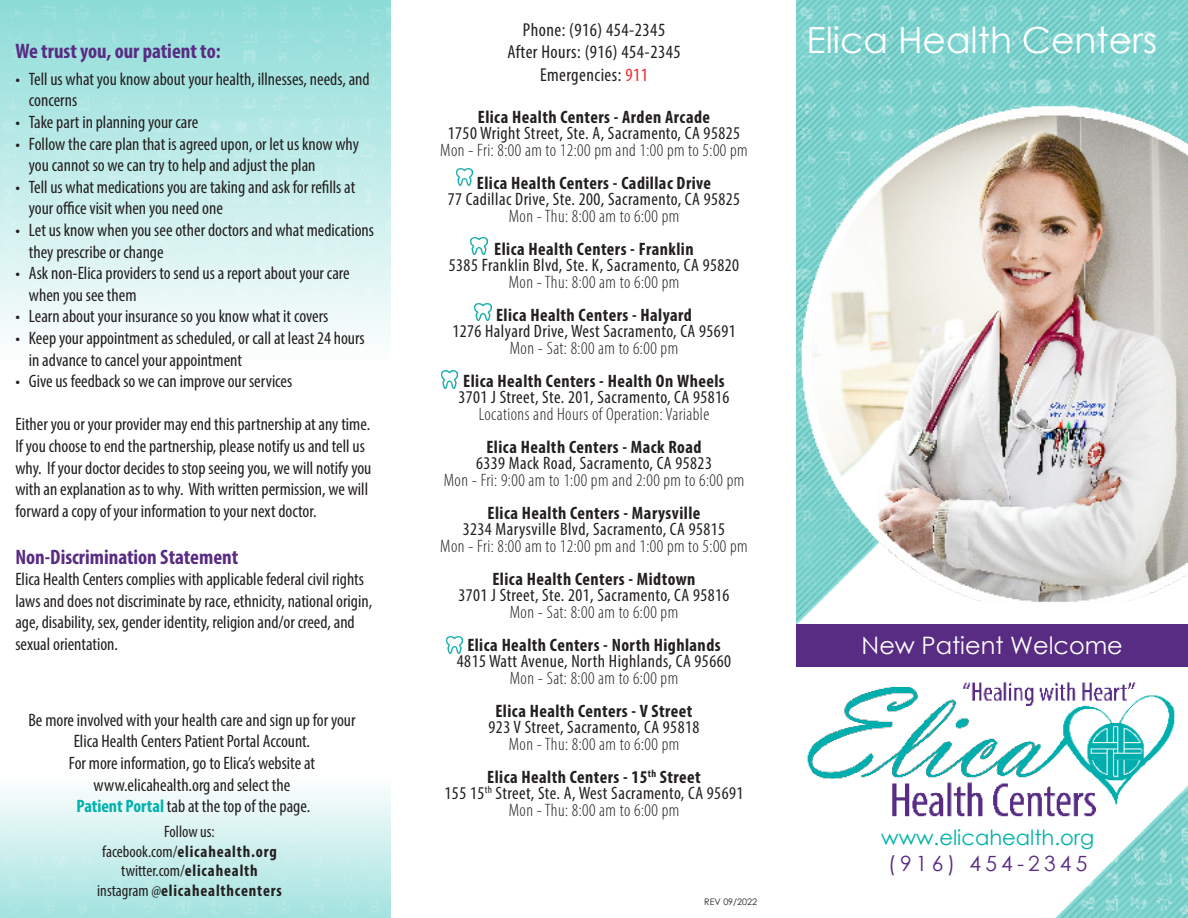
<style>
.page{position:relative;width:1188px;height:918px;background:#fff}
.page>*{position:absolute;margin:0;border:0;box-sizing:border-box;transform-origin:0 0}
.t1{font:36px "Century Gothic";color:#fff}
.t2{font:24px "Century Gothic";color:#fff}
.t3{font:700 condensed 21px "Myriad Pro";color:#582c83}
.t4{font:21px "Century Gothic";color:#00b2a9}
.t5{font:21px "Century Gothic";letter-spacing:.2em;color:#582c83}
.t6{font:condensed 18.75px "Myriad Pro";letter-spacing:.025em;color:#231f20}
.t7{font:condensed 18px/21.6px "Myriad Pro";color:#231f20}
.t8{font:condensed 18px "Myriad Pro";letter-spacing:.025em;color:#231f20}
.t9{font:700 condensed 18px "Myriad Pro";letter-spacing:.025em;color:#231f20}
.t10{font:300 condensed 18px "Myriad Pro";letter-spacing:.025em;color:#231f20}
.t11{font:700 condensed 16.5px "Myriad Pro";letter-spacing:.05em;color:#231f20}
.t12{font:condensed 16.5px "Myriad Pro";color:#231f20}
.t13{font:9px "Century Gothic";color:#231f20}
.s1{font-weight:700;color:#00b1ac}
.s2{font-weight:400}
.s3{font-weight:700}
.s4{color:#ee292f}
</style>
<div class="page">
<img style="left:796px;top:0;width:392px;height:79px">
<img style="left:0;top:0;width:391px;height:334px">
<img style="left:1055px;top:785px;width:133px;height:133px">
<img style="left:796px;top:79px;width:392px;height:545px">
<img style="left:807px;top:681px;width:373px;height:142px">
<img style="left:475px;top:303px;width:16px;height:18px">
<div style="left:796px;top:624px;width:392px;height:42px;background:#582c83"></div>
<img style="left:442px;top:371px;width:16px;height:17px">
<img style="left:446px;top:636px;width:17px;height:18px">
<img style="left:457px;top:168px;width:16px;height:18px">
<img style="left:471px;top:237px;width:16px;height:18px">
<p class="t3" style="left:15px;top:38px;width:207px">We trust you, our patient to:</p>
<p class="t7" style="left:29px;top:68px;width:342px;text-indent:-13px">• Tell us what you know about your health, illnesses, needs, and concerns</p>
<p class="t7" style="left:15px;top:111px;width:184px">• Take part in planning your care</p>
<p class="t7" style="left:29px;top:133px;width:332px;text-indent:-13px">• Follow the care plan that is agreed upon, or let us know why you cannot so we can try to help and adjust the plan</p>
<p class="t7" style="left:29px;top:176px;width:328px;text-indent:-13px">• Tell us what medications you are taking and ask for refills at your office visit when you need one</p>
<p class="t7" style="left:29px;top:219px;width:347px;text-indent:-13px">• Let us know when you see other doctors and what medications they prescribe or change</p>
<p class="t7" style="left:29px;top:262px;width:322px;text-indent:-13px">• Ask non-Elica providers to send us a report about your care when you see them</p>
<p class="t7" style="left:15px;top:306px;width:314px">• Learn about your insurance so you know what it covers</p>
<p class="t7" style="left:29px;top:327px;width:337px;text-indent:-13px">• Keep your appointment as scheduled, or call at least 24 hours in advance to cancel your appointment</p>
<p class="t7" style="left:15px;top:370px;width:278px">• Give us feedback so we can improve our services</p>
<p class="t7" style="left:15px;top:414px;width:356px">Either you or your provider may end this partnership at any time.</p>
<p class="t7" style="left:15px;top:435px;width:358px">If you choose to end the partnership, please notify us and tell us why. If your doctor decides to stop seeing you, we will notify you with an explanation as to why. With written permission, we will forward a copy of your information to your next doctor.</p>
<p class="t3" style="left:15px;top:544px;width:224px">Non-Discrimination Statement</p>
<p class="t7" style="left:15px;top:568px;width:358px">Elica Health Centers complies with applicable federal civil rights laws and does not discriminate by race, ethnicity, national origin, age, disability, sex, gender identity, religion and/or creed, and sexual orientation.</p>
<p class="t7" style="left:28px;top:709px;width:329px">Be more involved with your health care and sign up for your</p>
<p class="t7" style="left:74px;top:730px;width:238px">Elica Health Centers Patient Portal Account.</p>
<p class="t7" style="left:69px;top:752px;width:248px">For more information, go to Elica’s website at</p>
<p class="t7" style="left:94px;top:774px;width:198px">www.elicahealth.org and select the</p>
<p class="t7" style="left:76px;top:795px;width:235px"><span class="s1">Patient Portal</span> tab at the top of the page.</p>
<p class="t12" style="left:164px;top:821px;width:52px">Follow us:</p>
<p class="t11" style="left:102px;top:841px;width:176px"><span class="s2">facebook.com/</span>elicahealth.org</p>
<p class="t12" style="left:121px;top:861px;width:138px">twitter.com/<span class="s3">elicahealth</span></p>
<p class="t11" style="left:97px;top:880px;width:186px"><span class="s2">instagram @</span>elicahealthcenters</p>
<p class="t6" style="left:523px;top:18px;width:144px">Phone: (916) 454-2345</p>
<p class="t6" style="left:507px;top:41px;width:175px">After Hours: (916) 454-2345</p>
<p class="t6" style="left:540px;top:63px;width:109px">Emergencies: <span class="s4">911</span></p>
<p class="t9" style="left:478px;top:105px;width:234px">Elica Health Centers - Arden Arcade</p>
<p class="t8" style="left:448px;top:122px;width:294px">1750 Wright Street, Ste. A, Sacramento, CA 95825</p>
<p class="t10" style="left:440px;top:139px;width:309px">Mon - Fri: 8:00 am to 12:00 pm and 1:00 pm to 5:00 pm</p>
<p class="t9" style="left:477px;top:171px;width:236px">Elica Health Centers - Cadillac Drive</p>
<p class="t8" style="left:448px;top:188px;width:294px">77 Cadillac Drive, Ste. 200, Sacramento, CA 95825</p>
<p class="t10" style="left:509px;top:205px;width:172px">Mon - Thu: 8:00 am to 6:00 pm</p>
<p class="t9" style="left:494px;top:237px;width:201px">Elica Health Centers - Franklin</p>
<p class="t8" style="left:449px;top:254px;width:292px">5385 Franklin Blvd, Ste. K, Sacramento, CA 95820</p>
<p class="t10" style="left:509px;top:271px;width:172px">Mon - Thu: 8:00 am to 6:00 pm</p>
<p class="t9" style="left:496px;top:303px;width:197px">Elica Health Centers - Halyard</p>
<p class="t8" style="left:452px;top:320px;width:285px">1276 Halyard Drive, West Sacramento, CA 95691</p>
<p class="t10" style="left:510px;top:337px;width:170px">Mon - Sat: 8:00 am to 6:00 pm</p>
<p class="t9" style="left:463px;top:369px;width:263px">Elica Health Centers - Health On Wheels</p>
<p class="t8" style="left:458px;top:386px;width:273px">3701 J Street, Ste. 201, Sacramento, CA 95816</p>
<p class="t10" style="left:479px;top:403px;width:232px">Locations and Hours of Operation: Variable</p>
<p class="t9" style="left:486px;top:435px;width:217px">Elica Health Centers - Mack Road</p>
<p class="t8" style="left:476px;top:452px;width:237px">6339 Mack Road, Sacramento, CA 95823</p>
<p class="t10" style="left:444px;top:469px;width:302px">Mon - Fri: 9:00 am to 1:00 pm and 2:00 pm to 6:00 pm</p>
<p class="t9" style="left:488px;top:501px;width:214px">Elica Health Centers - Marysville</p>
<p class="t8" style="left:463px;top:518px;width:264px">3234 Marysville Blvd, Sacramento, CA 95815</p>
<p class="t10" style="left:440px;top:535px;width:309px">Mon - Fri: 8:00 am to 12:00 pm and 1:00 pm to 5:00 pm</p>
<p class="t9" style="left:492px;top:567px;width:205px">Elica Health Centers - Midtown</p>
<p class="t8" style="left:458px;top:584px;width:273px">3701 J Street, Ste. 201, Sacramento, CA 95816</p>
<p class="t10" style="left:510px;top:601px;width:170px">Mon - Sat: 8:00 am to 6:00 pm</p>
<p class="t9" style="left:467px;top:633px;width:255px">Elica Health Centers - North Highlands</p>
<p class="t8" style="left:457px;top:650px;width:276px">4815 Watt Avenue, North Highlands, CA 95660</p>
<p class="t10" style="left:510px;top:667px;width:170px">Mon - Sat: 8:00 am to 6:00 pm</p>
<p class="t9" style="left:495px;top:699px;width:199px">Elica Health Centers - V Street</p>
<p class="t8" style="left:489px;top:716px;width:212px">923 V Street, Sacramento, CA 95818</p>
<p class="t10" style="left:509px;top:733px;width:172px">Mon - Thu: 8:00 am to 6:00 pm</p>
<p class="t9" style="left:487px;top:765px;width:215px">Elica Health Centers - 15<sup>th</sup> Street</p>
<p class="t8" style="left:445px;top:782px;width:300px">155 15<sup>th</sup> Street, Ste. A, West Sacramento, CA 95691</p>
<p class="t10" style="left:509px;top:799px;width:172px">Mon - Thu: 8:00 am to 6:00 pm</p>
<p class="t13" style="left:704px;top:895px;width:54px">REV 09/2022</p>
<p class="t1" style="left:806px;top:15px;width:352px">Elica Health Centers</p>
<p class="t2" style="left:862px;top:628px;width:263px">New Patient Welcome</p>
<p class="t4" style="left:881px;top:823px;width:215px">www.elicahealth.org</p>
<p class="t5" style="left:888px;top:848px;width:201px">(916) 454-2345</p>
</div>
